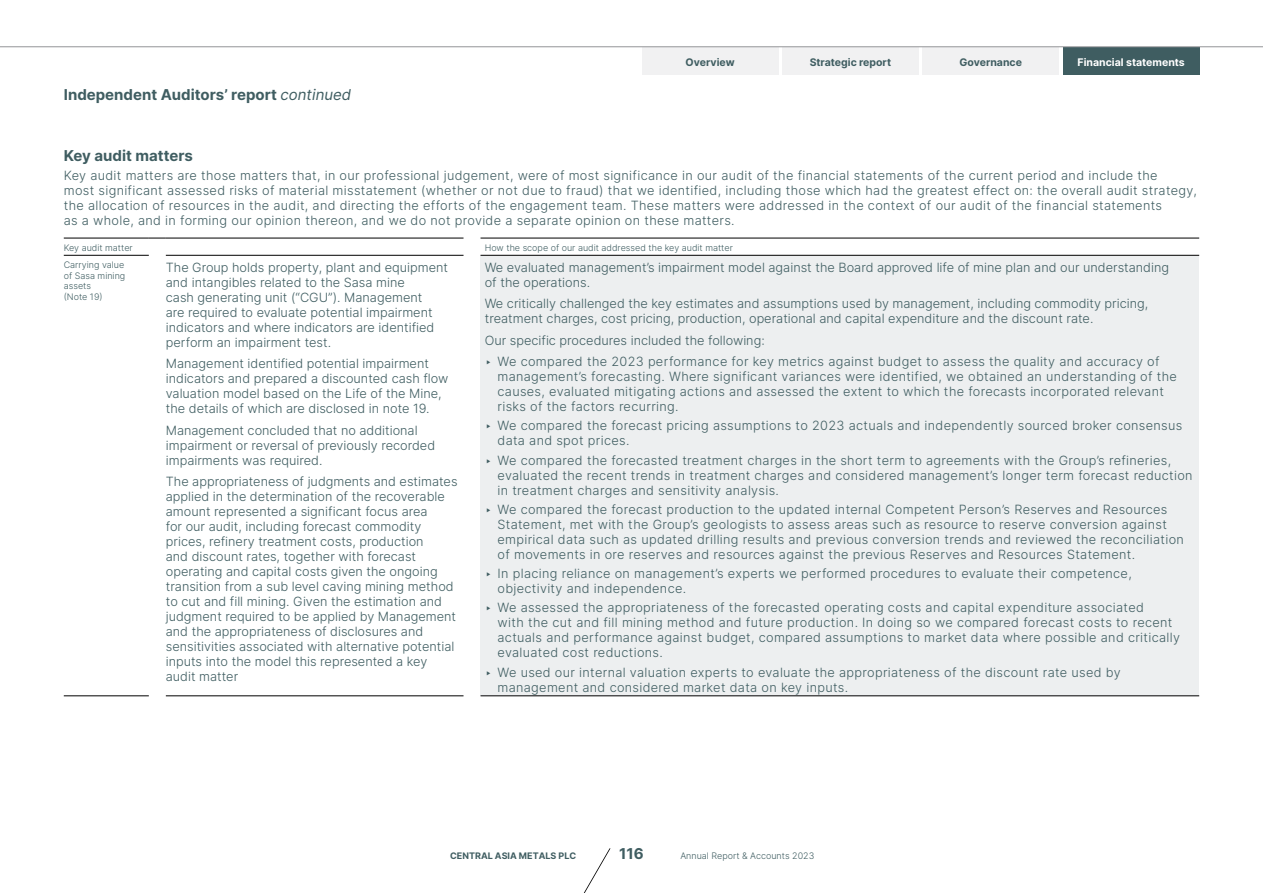
<style>
.page{position:relative;width:1263px;height:893px;background:#fff}
.page>*{position:absolute;margin:0;border:0;box-sizing:border-box;transform-origin:0 0}
.Page_Title_continued{font:700 15px "Inter";color:#3f5d61}
.Heading-1{font:700 15px "Inter";color:#3f5d61}
.Bodytext{font:300 12.75px/15px "Inter";letter-spacing:.025em;color:#3f5d61}
.T-Text{font:300 12.75px/15px "Inter";color:#3f5d61}
.t1{font:700 10.5px "Inter";color:#3f5d61}
.t2{font:700 10.5px "Inter";color:#fff}
.T-ColHead-Left{font:300 9px/10.5px "Inter";color:#3f5d61;text-align:justify}
.t3{font:700 9px "Inter";color:#3f5d61}
.s1{font-weight:400;font-style:italic}
.s2{font-weight:400}
</style>
<div class="page">
<div style="left:480px;top:255px;width:719px;height:441px;background:#edeff0"></div>
<hr style="left:64px;top:255px;width:85px;height:1px;background:#000">
<hr style="left:166px;top:255px;width:297px;height:1px;background:#000">
<hr style="left:480px;top:255px;width:719px;height:1px;background:#000">
<hr style="left:64px;top:238px;width:85px;height:1px;background:#000">
<svg style="left:149px;top:238px;width:17px;height:1px"></svg>
<hr style="left:166px;top:238px;width:297px;height:1px;background:#000">
<hr style="left:480px;top:238px;width:719px;height:1px;background:#000">
<hr style="left:480px;top:696px;width:719px;height:1px;background:#000">
<hr style="left:166px;top:696px;width:297px;height:1px;background:#000">
<hr style="left:64px;top:696px;width:85px;height:1px;background:#000">
<svg style="left:584px;top:848px;width:27px;height:45px"></svg>
<div style="left:782px;top:47px;width:136px;height:27px;background:#f1f1f2"></div>
<div style="left:923px;top:47px;width:136px;height:27px;background:#f1f1f2"></div>
<div style="left:1063px;top:47px;width:136px;height:27px;background:#3f5d61"></div>
<div style="left:642px;top:47px;width:136px;height:27px;background:#f1f1f2"></div>
<hr style="left:0;top:47px;width:1263px;height:1px;background:#939598">
<p class="Page_Title_continued" style="left:64px;top:83px;width:289px">Independent Auditors’ report <span class="s1">continued</span></p>
<p class="t1" style="left:686px;top:54px;width:51px">Overview</p>
<p class="t1" style="left:810px;top:54px;width:83px">Strategic report</p>
<p class="t1" style="left:960px;top:54px;width:64px">Governance</p>
<p class="t2" style="left:1077px;top:54px;width:109px">Financial statements</p>
<p class="Heading-1" style="left:64px;top:145px;width:131px">Key audit matters</p>
<p class="Bodytext" style="left:64px;top:168px;width:1134px">Key audit matters are those matters that, in our professional judgement, were of most significance in our audit of the financial statements of the current period and include the<br>most significant assessed risks of material misstatement (whether or not due to fraud) that we identified, including those which had the greatest effect on: the overall audit strategy, the allocation of resources in the audit, and directing the efforts of the engagement team. These matters were addressed in the context of our audit of the financial statements<br>as a whole, and in forming our opinion thereon, and we do not provide a separate opinion on these matters.</p>
<p class="T-ColHead-Left" style="left:64px;top:242px;width:71px">Key audit matter</p>
<p class="T-ColHead-Left" style="left:485px;top:242px;width:250px">How the scope of our audit addressed the key audit matter</p>
<p class="T-ColHead-Left" style="left:64px;top:260px;width:63px">Carrying value of Sasa mining assets</p>
<p class="T-ColHead-Left" style="left:64px;top:291px;width:40px">(Note 19)</p>
<p class="T-Text" style="left:485px;top:260px;width:686px">We evaluated management’s impairment model against the Board approved life of mine plan and our understanding of the operations.</p>
<p class="T-Text" style="left:485px;top:296px;width:665px">We critically challenged the key estimates and assumptions used by management, including commodity pricing, treatment charges, cost pricing, production, operational and capital expenditure and the discount rate.</p>
<p class="T-Text" style="left:485px;top:332px;width:281px">Our specific procedures included the following:</p>
<p class="Bodytext" style="left:497px;top:354px;width:681px;text-indent:-13px"><span class="s2">‣</span> We compared the 2023 performance for key metrics against budget to assess the quality and accuracy of management’s forecasting. Where significant variances were identified, we obtained an understanding of the causes, evaluated mitigating actions and assessed the extent to which the forecasts incorporated relevant risks of the factors recurring.</p>
<p class="Bodytext" style="left:497px;top:418px;width:686px;text-indent:-13px"><span class="s2">‣</span> We compared the forecast pricing assumptions to 2023 actuals and independently sourced broker consensus data and spot prices.</p>
<p class="Bodytext" style="left:497px;top:452px;width:697px;text-indent:-13px"><span class="s2">‣</span> We compared the forecasted treatment charges in the short term to agreements with the Group’s refineries, evaluated the recent trends in treatment charges and considered management’s longer term forecast reduction in treatment charges and sensitivity analysis.</p>
<p class="Bodytext" style="left:497px;top:501px;width:688px;text-indent:-13px"><span class="s2">‣</span> We compared the forecast production to the updated internal Competent Person’s Reserves and Resources Statement, met with the Group’s geologists to assess areas such as resource to reserve conversion against empirical data such as updated drilling results and previous conversion trends and reviewed the reconciliation of movements in ore reserves and resources against the previous Reserves and Resources Statement.</p>
<p class="Bodytext" style="left:497px;top:566px;width:636px;text-indent:-13px"><span class="s2">‣</span> In placing reliance on management’s experts we performed procedures to evaluate their competence, objectivity and independence.</p>
<p class="Bodytext" style="left:497px;top:600px;width:684px;text-indent:-13px"><span class="s2">‣</span> We assessed the appropriateness of the forecasted operating costs and capital expenditure associated<br>with the cut and fill mining method and future production. In doing so we compared forecast costs to recent actuals and performance against budget, compared assumptions to market data where possible and critically evaluated cost reductions.</p>
<p class="Bodytext" style="left:497px;top:664px;width:625px;text-indent:-13px"><span class="s2">‣</span> We used our internal valuation experts to evaluate the appropriateness of the discount rate used by management and considered market data on key inputs.</p>
<p class="T-Text" style="left:166px;top:260px;width:284px">The Group holds property, plant and equipment and intangibles related to the Sasa mine<br>cash generating unit (“CGU”). Management<br>are required to evaluate potential impairment indicators and where indicators are identified perform an impairment test.</p>
<p class="T-Text" style="left:166px;top:356px;width:284px">Management identified potential impairment indicators and prepared a discounted cash flow valuation model based on the Life of the Mine, the details of which are disclosed in note 19.</p>
<p class="T-Text" style="left:166px;top:422px;width:271px">Management concluded that no additional impairment or reversal of previously recorded impairments was required.</p>
<p class="T-Text" style="left:166px;top:474px;width:293px">The appropriateness of judgments and estimates applied in the determination of the recoverable amount represented a significant focus area<br>for our audit, including forecast commodity prices, refinery treatment costs, production<br>and discount rates, together with forecast operating and capital costs given the ongoing transition from a sub level caving mining method to cut and fill mining. Given the estimation and judgment required to be applied by Management and the appropriateness of disclosures and sensitivities associated with alternative potential inputs into the model this represented a key audit matter</p>
<p class="t3" style="left:450px;top:849px;width:127px">CENTRAL ASIA METALS PLC</p>
<p class="Page_Title_continued" style="left:619px;top:842px;width:26px">116</p>
<p class="T-ColHead-Left" style="left:680px;top:850px;width:135px">Annual Report &amp; Accounts 2023</p>
</div>
